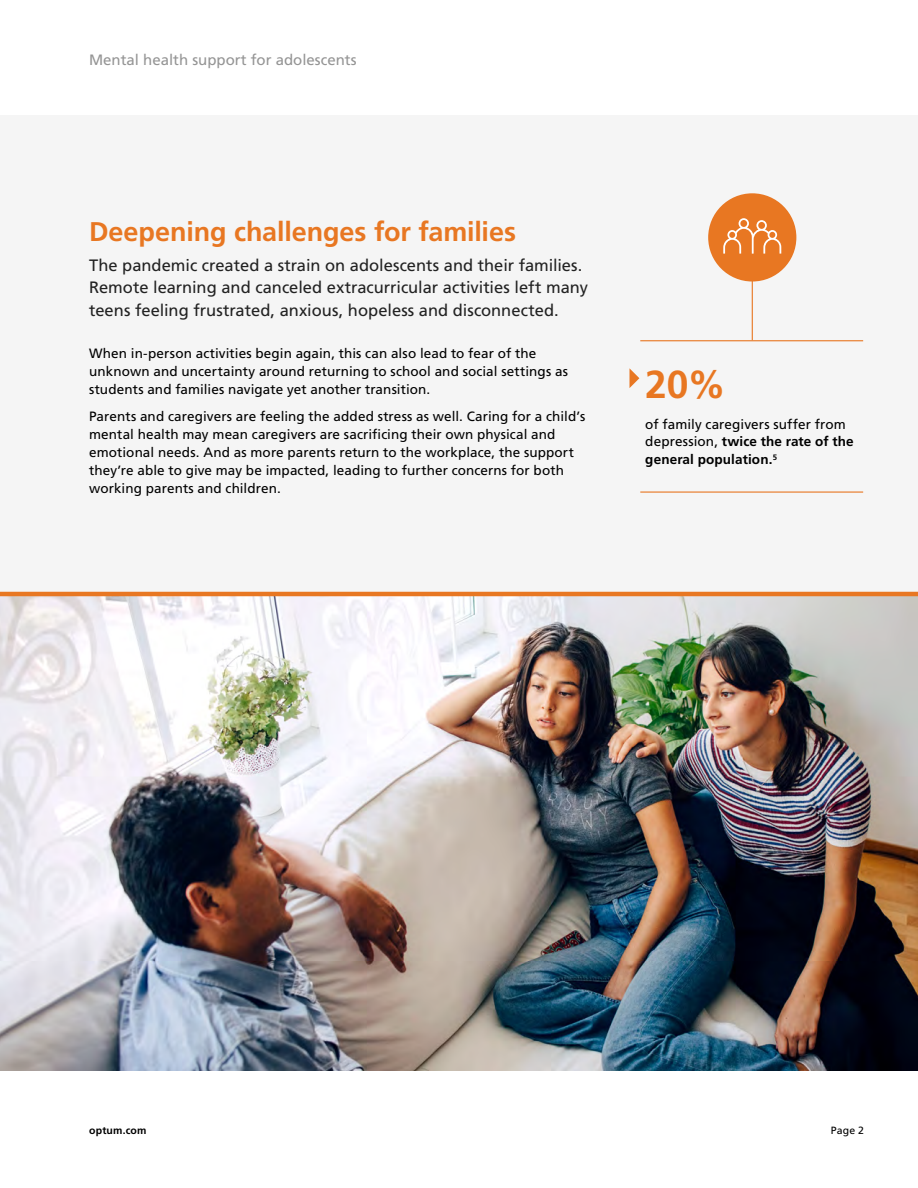
<style>
.page{position:relative;width:918px;height:1188px;background:#fff}
.page>*{position:absolute;margin:0;border:0;box-sizing:border-box;transform-origin:0 0}
.t1{font:700 39px "Frutiger LT Pro";color:#e87722}
.t2{font:700 27px "Frutiger LT Pro";letter-spacing:-.005em;color:#e87722}
.t3{font:16.5px/22.5px "Frutiger LT Pro";color:#222}
.t4{font:15px "Frutiger LT Pro";color:#959595}
.t5{font:13.5px/18px "Frutiger LT Pro";letter-spacing:.005em;color:#000}
.t6{font:700 10.5px "Frutiger LT Pro";letter-spacing:.02em;color:#000}
.t7{font:10.5px "Frutiger LT Pro";color:#000}
.s1{font-weight:700}
</style>
<div class="page">
<div style="left:0;top:116px;width:918px;height:476px;background:#f5f5f5"></div>
<img style="left:0;top:596px;width:918px;height:474px">
<hr style="left:0;top:592px;width:918px;height:4px;background:#e87722">
<hr style="left:752px;top:267px;width:1px;height:73px;background:#e87722">
<hr style="left:640px;top:340px;width:223px;height:1px;background:#e87722">
<hr style="left:640px;top:492px;width:223px;height:1px;background:#e87722">
<svg style="left:630px;top:369px;width:9px;height:19px"></svg>
<div style="left:708px;top:193px;width:88px;height:89px;background:#e87722;border-radius:50%"></div>
<svg style="left:723px;top:218px;width:58px;height:36px"></svg>
<p class="t4" style="left:89px;top:51px;width:269px">Mental health support for adolescents</p>
<h2 class="t2" style="left:89px;top:216px;width:428px">Deepening challenges for families</h2>
<p class="t3" style="left:89px;top:254px;width:500px">The pandemic created a strain on adolescents and their families.<br>Remote learning and canceled extracurricular activities left many teens feeling frustrated, anxious, hopeless and disconnected.</p>
<p class="t5" style="left:89px;top:344px;width:480px">When in-person activities begin again, this can also lead to fear of the unknown and uncertainty around returning to school and social settings as students and families navigate yet another transition.</p>
<p class="t5" style="left:89px;top:407px;width:498px">Parents and caregivers are feeling the added stress as well. Caring for a child’s mental health may mean caregivers are sacrificing their own physical and emotional needs. And as more parents return to the workplace, the support they’re able to give may be impacted, leading to further concerns for both working parents and children.</p>
<p class="t5" style="left:645px;top:415px;width:210px">of family caregivers suffer from depression, <span class="s1">twice the rate of the general population.</span><sup>5</sup></p>
<h1 class="t1" style="left:645px;top:361px;width:82px">20%</h1>
<p class="t6" style="left:89px;top:1124px;width:59px">optum.com</p>
<p class="t7" style="left:831px;top:1124px;width:35px">Page 2</p>
</div>
